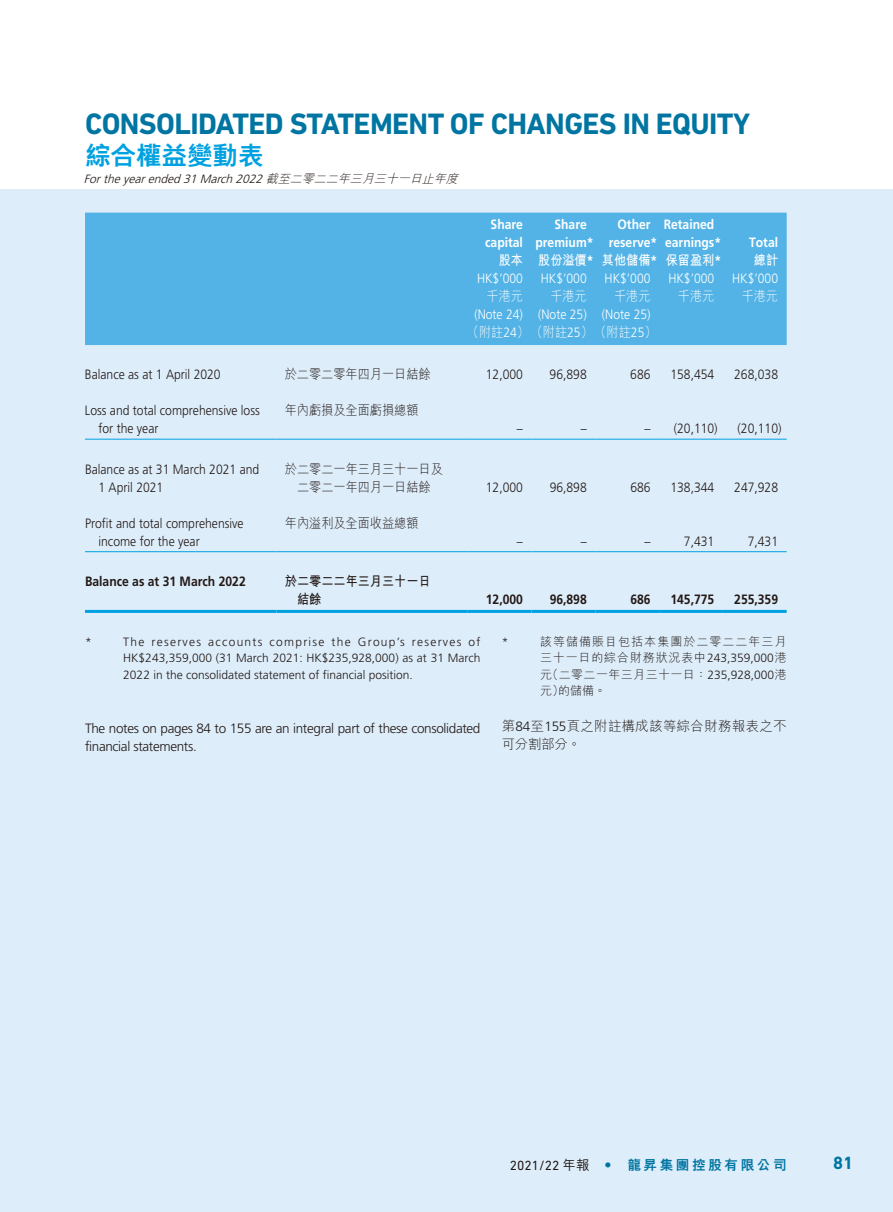
<style>
.page{position:relative;width:893px;height:1212px;background:#fff}
.page>*{position:absolute;margin:0;border:0;box-sizing:border-box;transform-origin:0 0}
.t1{font:700 30px "DIN Next LT Pro";letter-spacing:-.02em;color:#0075a2}
.t2{font:800 25.5px "M Hei HK";color:#00a1e0}
.t3{font:700 18px "DIN Next LT Pro";color:#0075a2}
.t4{font:300 13.5px/18px "Frutiger LT Std";color:#231916;scale:.9 1}
.t5{font:300 13.5px/18px "Frutiger LT Std";letter-spacing:-.025em;color:#231916}
.t6{font:700 13.5px/18px "Frutiger LT Std";color:#fff;text-align:center;scale:.9 1}
.t7{font:300 13.5px "Frutiger LT Std";color:#fff;scale:.9 1}
.t8{font:300 13.5px/18px "M Hei HK";color:#231916;text-align:center;scale:.9 1}
.t9{font:700 13.5px "Frutiger LT Std";color:#231916;scale:.9 1}
.t10{font:300 13.5px "M Hei HK";color:#fff;scale:.9 1}
.t11{font:300 13.5px/18px "M Hei HK";letter-spacing:.02em;color:#231916}
.t12{font:800 13.5px "M Hei HK";letter-spacing:.2em;color:#0075a2}
.t13{font:700 13.5px "M Hei HK";color:#fff;scale:.9 1}
.t14{font:700 13.5px/18px "M Hei HK";color:#231916;scale:.9 1}
.t15{font:300 12px/16.5px "Frutiger LT Std";color:#231916;text-align:justify}
.t16{font:300 12px/16.5px "M Hei HK";letter-spacing:.07em;color:#231916;text-align:justify}
.t17{font:italic 300 12px "Frutiger LT Std";color:#231916}
.s1{font-family:"M Hei HK"}
.s2{font-family:"Frutiger LT Std"}
.s3{font-family:"DIN Next LT Pro";font-weight:400;color:#231916}
.s4{font-weight:500;color:#231916}
.s5{font-family:"Futura Std";font-weight:300}
</style>
<div class="page">
<div style="left:0;top:189px;width:893px;height:1023px;background:#ddedfa"></div>
<div style="left:85px;top:213px;width:702px;height:132px;background:#53b3e6"></div>
<hr style="left:85px;top:439px;width:191px;height:1px;background:#00a1e0">
<hr style="left:276px;top:439px;width:192px;height:1px;background:#00a1e0">
<hr style="left:468px;top:439px;width:63px;height:1px;background:#00a1e0">
<hr style="left:531px;top:439px;width:64px;height:1px;background:#00a1e0">
<hr style="left:595px;top:439px;width:64px;height:1px;background:#00a1e0">
<hr style="left:659px;top:439px;width:64px;height:1px;background:#00a1e0">
<hr style="left:723px;top:439px;width:64px;height:1px;background:#00a1e0">
<hr style="left:85px;top:551px;width:191px;height:1px;background:#00a1e0">
<hr style="left:276px;top:551px;width:192px;height:1px;background:#00a1e0">
<hr style="left:468px;top:551px;width:63px;height:1px;background:#00a1e0">
<hr style="left:531px;top:551px;width:64px;height:1px;background:#00a1e0">
<hr style="left:595px;top:551px;width:64px;height:1px;background:#00a1e0">
<hr style="left:659px;top:551px;width:64px;height:1px;background:#00a1e0">
<hr style="left:723px;top:551px;width:64px;height:1px;background:#00a1e0">
<hr style="left:85px;top:610px;width:191px;height:3px;background:#00a1e0">
<hr style="left:276px;top:610px;width:192px;height:3px;background:#00a1e0">
<hr style="left:468px;top:610px;width:63px;height:3px;background:#00a1e0">
<hr style="left:531px;top:610px;width:64px;height:3px;background:#00a1e0">
<hr style="left:595px;top:610px;width:64px;height:3px;background:#00a1e0">
<hr style="left:659px;top:610px;width:64px;height:3px;background:#00a1e0">
<hr style="left:723px;top:610px;width:64px;height:3px;background:#00a1e0">
<h1 class="t1" style="left:85px;top:106px;width:667px">CONSOLIDATED STATEMENT OF CHANGES IN EQUITY</h1>
<h2 class="t2" style="left:85px;top:143px;width:180px">綜合權益變動表</h2>
<p class="t17" style="left:84px;top:172px;width:379px">Fortheyearended31March2022<span class="s1">截至二零二二年三月三十一日止年度</span></p>
<p class="t6" style="left:485px;top:215px;width:44px">Share capital</p>
<p class="t6" style="left:535px;top:215px;width:66px;text-align:left;text-indent:19px">Share premium*</p>
<p class="t6" style="left:609px;top:215px;width:56px">Other reserve*</p>
<p class="t6" style="left:664px;top:215px;width:65px;text-align:left">Retained earnings*</p>
<p class="t6" style="left:749px;top:233px;width:34px">Total</p>
<p class="t13" style="left:499px;top:250px;width:249px">股本 股份溢價<span class="s2">*</span> 其他儲備<span class="s2">*</span> 保留盈利<span class="s2">*</span></p>
<p class="t13" style="left:754px;top:250px;width:28px">總計</p>
<p class="t7" style="left:477px;top:271px;width:53px">HK$’000</p>
<p class="t7" style="left:541px;top:271px;width:53px">HK$’000</p>
<p class="t7" style="left:605px;top:271px;width:53px">HK$’000</p>
<p class="t7" style="left:668px;top:271px;width:53px">HK$’000</p>
<p class="t7" style="left:732px;top:271px;width:53px">HK$’000</p>
<p class="t10" style="left:487px;top:289px;width:42px">千港元</p>
<p class="t10" style="left:550px;top:289px;width:42px">千港元</p>
<p class="t10" style="left:614px;top:289px;width:42px">千港元</p>
<p class="t10" style="left:678px;top:289px;width:42px">千港元</p>
<p class="t10" style="left:742px;top:289px;width:42px">千港元</p>
<p class="t7" style="left:474px;top:307px;width:197px">(Note 24) (Note 25) (Note 25)</p>
<p class="t10" style="left:467px;top:325px;width:212px">（附註<span class="s2">24</span>）（附註<span class="s2">25</span>）（附註<span class="s2">25</span>）</p>
<p class="t4" style="left:85px;top:366px;width:152px">Balance as at 1 April 2020</p>
<p class="t8" style="left:285px;top:365px;width:163px">於二零二零年四月一日結餘</p>
<p class="t4" style="left:486px;top:366px;width:43px">12,000</p>
<p class="t4" style="left:550px;top:366px;width:43px">96,898</p>
<p class="t4" style="left:630px;top:366px;width:24px">686</p>
<p class="t4" style="left:670px;top:366px;width:50px">158,454</p>
<p class="t4" style="left:734px;top:366px;width:50px">268,038</p>
<p class="t4" style="left:98px;top:402px;width:181px;text-indent:-13px">Loss and total comprehensive loss for the year</p>
<p class="t8" style="left:285px;top:401px;width:150px">年內虧損及全面虧損總額</p>
<p class="t4" style="left:517px;top:420px;width:8px">–</p>
<p class="t4" style="left:581px;top:420px;width:8px">–</p>
<p class="t4" style="left:644px;top:420px;width:83px">– (20,110)</p>
<p class="t4" style="left:737px;top:420px;width:50px">(20,110)</p>
<p class="t4" style="left:99px;top:460px;width:180px;text-indent:-13px">Balance as at 31 March 2021 and<br>1 April 2021</p>
<p class="t8" style="left:285px;top:460px;width:177px">於二零二一年三月三十一日及二零二一年四月一日結餘</p>
<p class="t4" style="left:98px;top:514px;width:163px;text-indent:-13px">Profit and total comprehensive income for the year</p>
<p class="t8" style="left:285px;top:514px;width:150px">年內溢利及全面收益總額</p>
<p class="t9" style="left:85px;top:574px;width:180px">Balance as at 31 March 2022</p>
<p class="t14" style="left:297px;top:571px;width:150px;text-indent:-12px">於二零二二年三月三十一日結餘</p>
<p class="t4" style="left:486px;top:478px;width:43px">12,000</p>
<p class="t4" style="left:550px;top:478px;width:43px">96,898</p>
<p class="t4" style="left:630px;top:478px;width:24px">686</p>
<p class="t4" style="left:670px;top:478px;width:50px">138,344</p>
<p class="t4" style="left:734px;top:478px;width:50px">247,928</p>
<p class="t4" style="left:517px;top:532px;width:8px">–</p>
<p class="t4" style="left:581px;top:532px;width:8px">–</p>
<p class="t4" style="left:644px;top:532px;width:8px">–</p>
<p class="t4" style="left:684px;top:532px;width:35px">7,431</p>
<p class="t4" style="left:748px;top:532px;width:35px">7,431</p>
<p class="t9" style="left:486px;top:592px;width:43px">12,000</p>
<p class="t9" style="left:550px;top:592px;width:43px">96,898</p>
<p class="t9" style="left:630px;top:592px;width:24px">686</p>
<p class="t9" style="left:670px;top:592px;width:50px">145,775</p>
<p class="t9" style="left:734px;top:592px;width:50px">255,359</p>
<p class="t15" style="left:85px;top:634px;width:8px">*</p>
<p class="t15" style="left:123px;top:634px;width:359px">The reserves accounts comprise the Group’s reserves of HK$243,359,000 (31 March 2021: HK$235,928,000) as at 31 March 2022 in the consolidated statement of financial position.</p>
<p class="t5" style="left:85px;top:719px;width:397px">The notes on pages 84 to 155 are an integral part of these consolidated financial statements.</p>
<p class="t15" style="left:502px;top:633px;width:8px">*</p>
<p class="t16" style="left:540px;top:633px;width:248px">該等儲備賬目包括本集團於二零二二年三月三十一日的綜合財務狀況表中<span class="s2">243,359,000</span>港元（二零二一年三月三十一日：<span class="s2">235,928,000</span>港元）的儲備。</p>
<p class="t11" style="left:502px;top:717px;width:286px">第<span class="s2">84</span>至<span class="s2">155</span>頁之附註構成該等綜合財務報表之不可分割部分。</p>
<p class="t12" style="left:510px;top:1158px;width:278px"><span class="s3">2021/22</span> <span class="s4">年報</span> <span class="s5">•</span> 龍昇集團控股有限公司</p>
<h3 class="t3" style="left:833px;top:1153px;width:22px">81</h3>
</div>
